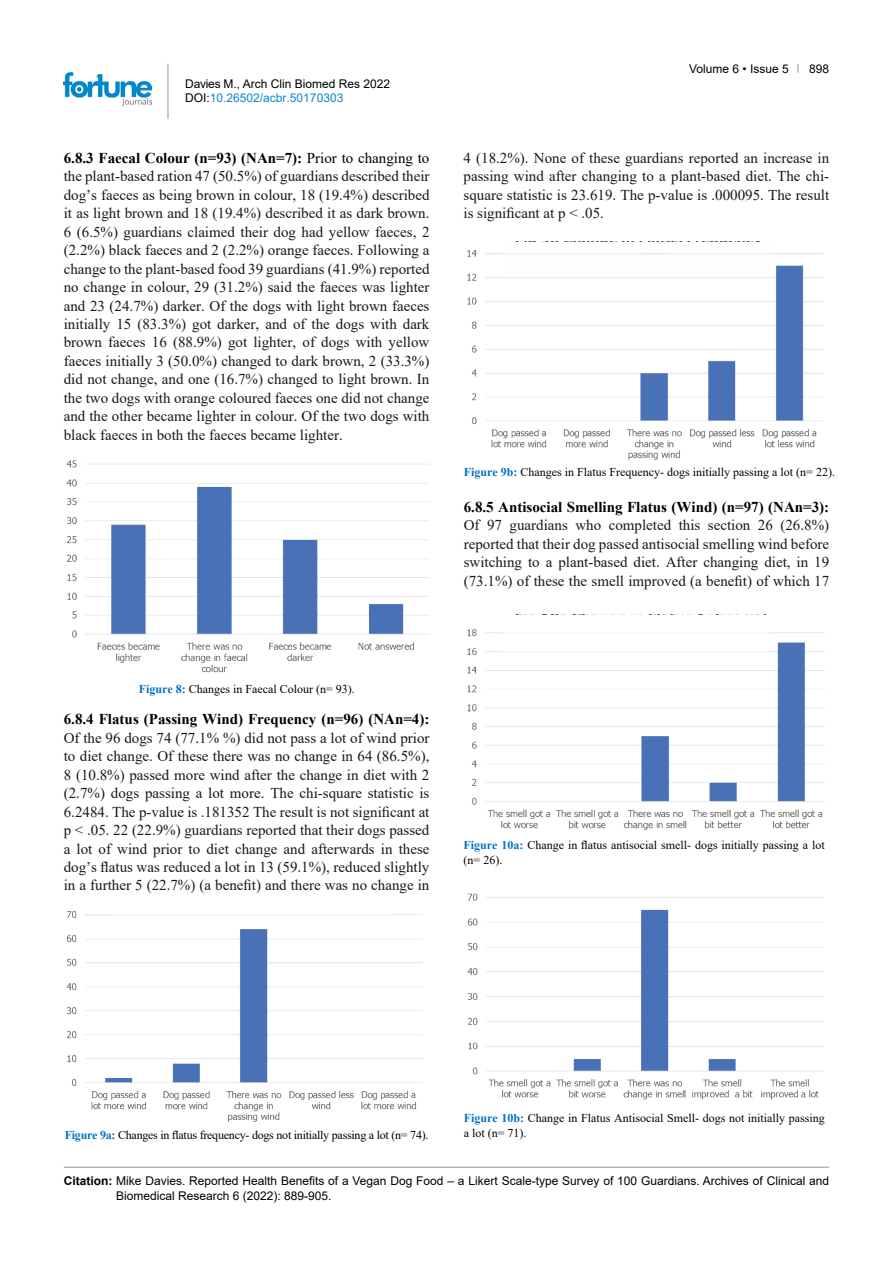
<style>
.page{position:relative;width:893px;height:1263px;background:#fff}
.page>*{position:absolute;margin:0;border:0;box-sizing:border-box;transform-origin:0 0}
.t1{font:15px/18.5px "Times New Roman";color:#1a1718;text-align:justify}
.t2{font:700 15px "Times New Roman";color:#000}
.t3{font:12px/15px "Times New Roman";color:#000}
.t4{font:12px/14.4px "Arial";color:#000}
.t5{font:12px "Times New Roman";letter-spacing:-.02em;color:#000}
.s1{color:#0a88ca}
.s2{font-weight:700;color:#000}
.s3{color:#000}
.s4{font-weight:700;color:#0070c0}
.s5{font-weight:700}
</style>
<div class="page">
<hr style="left:168px;top:64px;width:1px;height:55px;background:#939598">
<img style="left:64px;top:72px;width:88px;height:33px">
<hr style="left:64px;top:1167px;width:765px;height:1px;background:#939598">
<img style="left:66px;top:460px;width:363px;height:213px">
<hr style="left:113px;top:459px;width:285px;height:2px;background:#fff">
<img style="left:66px;top:911px;width:357px;height:211px">
<div style="left:112px;top:905px;width:280px;height:18px;background:#fff"></div>
<img style="left:82px;top:912px;width:153px;height:7px">
<img style="left:467px;top:249px;width:357px;height:211px">
<div style="left:503px;top:242px;width:268px;height:30px;background:#fffefe"></div>
<img style="left:483px;top:250px;width:155px;height:9px">
<img style="left:638px;top:250px;width:183px;height:9px">
<img style="left:467px;top:629px;width:358px;height:201px">
<div style="left:506px;top:615px;width:261px;height:47px;background:#fff"></div>
<img style="left:495px;top:646px;width:276px;height:12px">
<img style="left:495px;top:629px;width:276px;height:10px">
<img style="left:467px;top:893px;width:357px;height:207px">
<div style="left:508px;top:890px;width:294px;height:6px;background:#fff"></div>
<p class="t4" style="left:185px;top:76px;width:206px">Davies M., Arch Clin Biomed Res 2022<br>DOI:<span class="s1">10.26502/acbr.50170303</span></p>
<p class="t1" style="left:64px;top:148px;width:367px"><span class="s2">6.8.3 Faecal Colour (n=93) (NAn=7):</span> <span class="s3">Prior to changing to </span>the plant-based ration 47 (50.5%) of guardians described their dog’s faeces as being brown in colour, 18 (19.4%) described it as light brown and 18 (19.4%) described it as dark brown.<br>6 (6.5%) guardians claimed their dog had yellow faeces, 2 (2.2%) black faeces and 2 (2.2%) orange faeces. Following a change to the plant-based food 39 guardians (41.9%) reported no change in colour, 29 (31.2%) said the faeces was lighter and 23 (24.7%) darker. Of the dogs with light brown faeces initially 15 (83.3%) got darker, and of the dogs with dark brown faeces 16 (88.9%) got lighter, of dogs with yellow faeces initially 3 (50.0%) changed to dark brown, 2 (33.3%) did not change, and one (16.7%) changed to light brown. In the two dogs with orange coloured faeces one did not change and the other became lighter in colour. Of the two dogs with black faeces in both the faeces became lighter.</p>
<p class="t4" style="left:689px;top:61px;width:101px">Volume 6 • Issue 5</p>
<p class="t4" style="left:809px;top:61px;width:22px">898</p>
<p class="t1" style="left:463px;top:148px;width:367px">4 (18.2%). None of these guardians reported an increase in passing wind after changing to a plant-based diet. The chi&shy;square statistic is 23.619. The p-value is .000095. The result is significant at p &lt; .05.</p>
<p class="t3" style="left:464px;top:464px;width:373px"><span class="s4">Figure 9b:</span> Changes in Flatus Frequency- dogs initially passing a lot (n= 22).</p>
<p class="t2" style="left:464px;top:496px;width:367px">6.8.5 Antisocial Smelling Flatus (Wind) (n=97) (NAn=3):</p>
<p class="t1" style="left:464px;top:516px;width:367px">Of 97 guardians who completed this section 26 (26.8%) reported that their dog passed antisocial smelling wind before switching to a plant-based diet. After changing diet, in 19 (73.1%) of these the smell improved (a benefit) of which 17</p>
<p class="t3" style="left:139px;top:681px;width:218px"><span class="s4">Figure 8:</span> Changes in Faecal Colour (n= 93).</p>
<p class="t2" style="left:64px;top:708px;width:367px">6.8.4 Flatus (Passing Wind) Frequency (n=96) (NAn=4):</p>
<p class="t1" style="left:64px;top:728px;width:367px">Of the 96 dogs 74 (77.1% %) did not pass a lot of wind prior to diet change. Of these there was no change in 64 (86.5%), 8 (10.8%) passed more wind after the change in diet with 2 (2.7%) dogs passing a lot more. The chi-square statistic is 6.2484. The p-value is .181352 The result is not significant at p &lt; .05. 22 (22.9%) guardians reported that their dogs passed a lot of wind prior to diet change and afterwards in these dog’s flatus was reduced a lot in 13 (59.1%), reduced slightly in a further 5 (22.7%) (a benefit) and there was no change in</p>
<p class="t3" style="left:464px;top:837px;width:363px"><span class="s4">Figure 10a:</span> Change in flatus antisocial smell- dogs initially passing a lot (n= 26).</p>
<p class="t5" style="left:65px;top:1126px;width:365px"><span class="s4">Figure 9a:</span> Changes in flatus frequency- dogs not initially passing a lot (n= 74).</p>
<p class="t3" style="left:464px;top:1109px;width:363px"><span class="s4">Figure 10b:</span> Change in Flatus Antisocial Smell- dogs not initially passing a lot (n= 71).</p>
<p class="t4" style="left:116px;top:1173px;width:715px;line-height:15px;text-indent:-52px"><span class="s5">Citation:</span> Mike Davies. Reported Health Benefits of a Vegan Dog Food – a Likert Scale-type Survey of 100 Guardians. Archives of Clinical and<br>Biomedical Research 6 (2022): 889-905.</p>
</div>
